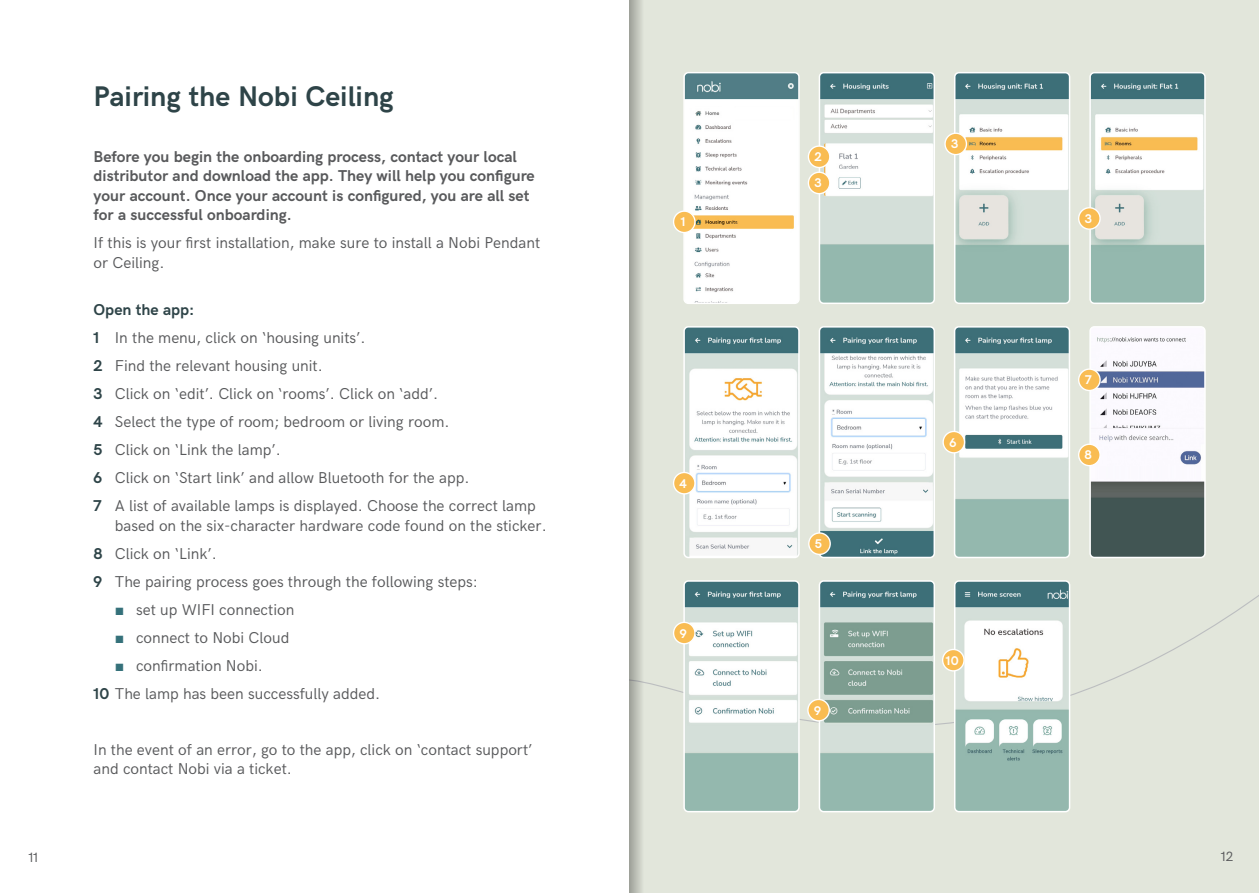
<style>
.page{position:relative;width:1259px;height:893px;background:#fff}
.page>*{position:absolute;margin:0;border:0;box-sizing:border-box;transform-origin:0 0}
.t1{font:700 28.5px "HK Grotesk";color:#2e4448}
.t2{font:15.75px/28px "HK Grotesk";color:#58595b}
.t3{font:700 15.75px/19.5px "HK Grotesk";color:#58595b}
.t4{font:13.5px "HK Grotesk";color:#58595b}
.t5{font:700 12.75px/26.1px "HK Grotesk";color:#fff}
.s1{font-weight:700;color:#2e4448}
.s2{font-family:"Arial";color:#35717a}
</style>
<div class="page">
<div style="left:629px;top:0;width:630px;height:893px;background:#e2e6db"></div>
<svg style="left:643px;top:544px;width:616px;height:269px"></svg>
<img style="left:686px;top:73px;width:113px;height:230px">
<div style="left:683px;top:72px;width:116px;height:232px;border:2px solid #fff;border-radius:4px"></div>
<img style="left:954px;top:329px;width:113px;height:228px">
<div style="left:954px;top:326px;width:116px;height:232px;border:2px solid #fff;border-radius:4px"></div>
<img style="left:686px;top:329px;width:113px;height:228px">
<div style="left:683px;top:326px;width:116px;height:232px;border:2px solid #fff;border-radius:4px"></div>
<img style="left:819px;top:583px;width:115px;height:229px">
<div style="left:818px;top:580px;width:117px;height:232px;border:2px solid #fff;border-radius:4px"></div>
<img style="left:821px;top:75px;width:111px;height:226px">
<div style="left:818px;top:72px;width:117px;height:232px;border:2px solid #fff;border-radius:4px"></div>
<img style="left:1092px;top:329px;width:113px;height:228px">
<div style="left:1089px;top:326px;width:116px;height:232px;border:2px solid #fff;border-radius:4px"></div>
<img style="left:1092px;top:73px;width:113px;height:230px">
<div style="left:1089px;top:72px;width:116px;height:232px;border:2px solid #fff;border-radius:4px"></div>
<img style="left:957px;top:75px;width:110px;height:226px">
<div style="left:954px;top:72px;width:116px;height:232px;border:2px solid #fff;border-radius:4px"></div>
<img style="left:821px;top:329px;width:111px;height:226px">
<div style="left:818px;top:326px;width:117px;height:232px;border:2px solid #fff;border-radius:4px"></div>
<img style="left:954px;top:581px;width:115px;height:231px">
<div style="left:954px;top:580px;width:116px;height:232px;border:2px solid #fff;border-radius:4px"></div>
<img style="left:684px;top:581px;width:115px;height:231px">
<div style="left:683px;top:580px;width:116px;height:232px;border:2px solid #fff;border-radius:4px"></div>
<div style="left:673px;top:211px;width:22px;height:22px;background:#f9bc52;border-radius:50%"></div>
<div style="left:673px;top:210px;width:22px;height:23px;border:1px solid #fff;border-radius:50%"></div>
<div style="left:673px;top:472px;width:22px;height:22px;background:#f9bc52;border-radius:50%"></div>
<div style="left:673px;top:472px;width:22px;height:23px;border:1px solid #fff;border-radius:50%"></div>
<div style="left:809px;top:533px;width:21px;height:21px;background:#f9bc52;border-radius:50%"></div>
<div style="left:808px;top:532px;width:23px;height:23px;border:1px solid #fff;border-radius:50%"></div>
<div style="left:943px;top:431px;width:21px;height:22px;background:#f9bc52;border-radius:50%"></div>
<div style="left:942px;top:431px;width:23px;height:22px;border:1px solid #fff;border-radius:50%"></div>
<div style="left:1078px;top:444px;width:22px;height:22px;background:#f9bc52;border-radius:50%"></div>
<div style="left:1078px;top:444px;width:22px;height:22px;border:1px solid #fff;border-radius:50%"></div>
<div style="left:1078px;top:369px;width:22px;height:21px;background:#f9bc52;border-radius:50%"></div>
<div style="left:1078px;top:368px;width:22px;height:23px;border:1px solid #fff;border-radius:50%"></div>
<div style="left:673px;top:622px;width:22px;height:22px;background:#f9bc52;border-radius:50%"></div>
<div style="left:673px;top:622px;width:22px;height:22px;border:1px solid #fff;border-radius:50%"></div>
<div style="left:808px;top:699px;width:21px;height:22px;background:#f9bc52;border-radius:50%"></div>
<div style="left:807px;top:699px;width:23px;height:22px;border:1px solid #fff;border-radius:50%"></div>
<div style="left:942px;top:649px;width:22px;height:22px;background:#f9bc52;border-radius:50%"></div>
<div style="left:942px;top:649px;width:22px;height:22px;border:1px solid #fff;border-radius:50%"></div>
<div style="left:808px;top:146px;width:22px;height:21px;background:#f9bc52;border-radius:50%"></div>
<div style="left:807px;top:145px;width:23px;height:23px;border:1px solid #fff;border-radius:50%"></div>
<div style="left:808px;top:172px;width:22px;height:22px;background:#f9bc52;border-radius:50%"></div>
<div style="left:807px;top:172px;width:23px;height:22px;border:1px solid #fff;border-radius:50%"></div>
<div style="left:945px;top:133px;width:21px;height:22px;background:#f9bc52;border-radius:50%"></div>
<div style="left:944px;top:133px;width:23px;height:22px;border:1px solid #fff;border-radius:50%"></div>
<div style="left:1078px;top:208px;width:22px;height:21px;background:#f9bc52;border-radius:50%"></div>
<div style="left:1078px;top:207px;width:22px;height:23px;border:1px solid #fff;border-radius:50%"></div>
<svg style="left:629px;top:0;width:14px;height:893px;background:#bbbeb5"></svg>
<h1 class="t1" style="left:94px;top:75px;width:302px">Pairing the Nobi Ceiling</h1>
<p class="t3" style="left:94px;top:145px;width:443px">Before you begin the onboarding process, contact your local distributor and download the app. They will help you configure your account. Once your account is configured, you are all set for a successful onboarding.</p>
<p class="t2" style="left:94px;top:232px;width:448px;line-height:19.5px">If this is your first installation, make sure to install a Nobi Pendant or Ceiling.</p>
<p class="t2" style="left:94px;top:294px;width:444px"><span class="s1">Open the app:<br>1</span> In the menu, click on ‘housing units’.<br><span class="s1">2</span> Find the relevant housing unit.<br><span class="s1">3</span> Click on ‘edit’. Click on ‘rooms’. Click on ‘add’.<br><span class="s1">4</span> Select the type of room; bedroom or living room.<br><span class="s1">5</span> Click on ‘Link the lamp’.<br><span class="s1">6</span> Click on ‘Start link’ and allow Bluetooth for the app.<br><span class="s1">7</span> A list of available lamps is displayed. Choose the correct lamp</p>
<p class="t2" style="left:94px;top:510px;width:455px;text-indent:21px">based on the six-character hardware code found on the sticker.<br><span class="s1">8</span> Click on ‘Link’.<br><span class="s1">9</span> The pairing process goes through the following steps:</p>
<p class="t2" style="left:115px;top:594px;width:181px"><span class="s2">■</span> set up WIFI connection</p>
<p class="t2" style="left:115px;top:622px;width:176px"><span class="s2">■</span> connect to Nobi Cloud</p>
<p class="t2" style="left:94px;top:650px;width:288px;text-indent:21px"><span class="s2">■</span> confirmation Nobi.<br><span class="s1">10</span> The lamp has been successfully added.</p>
<p class="t2" style="left:94px;top:738px;width:440px;line-height:19.5px">In the event of an error, go to the app, click on ‘contact support’ and contact Nobi via a ticket.</p>
<p class="t5" style="left:681px;top:208px;width:6px">1</p>
<p class="t5" style="left:679px;top:469px;width:9px">4</p>
<p class="t5" style="left:680px;top:619px;width:8px">9</p>
<p class="t5" style="left:814px;top:143px;width:9px">2<br>3</p>
<p class="t5" style="left:815px;top:530px;width:9px">5</p>
<p class="t5" style="left:814px;top:696px;width:8px">9</p>
<p class="t5" style="left:951px;top:130px;width:9px">3</p>
<p class="t5" style="left:949px;top:428px;width:8px">6</p>
<p class="t5" style="left:946px;top:646px;width:14px">10</p>
<p class="t5" style="left:1084px;top:204px;width:9px">3</p>
<p class="t5" style="left:1085px;top:366px;width:8px">7</p>
<p class="t5" style="left:1084px;top:441px;width:9px">8</p>
<p class="t4" style="left:28px;top:847px;width:11px">11</p>
<p class="t4" style="left:1220px;top:846px;width:14px">12</p>
</div>
